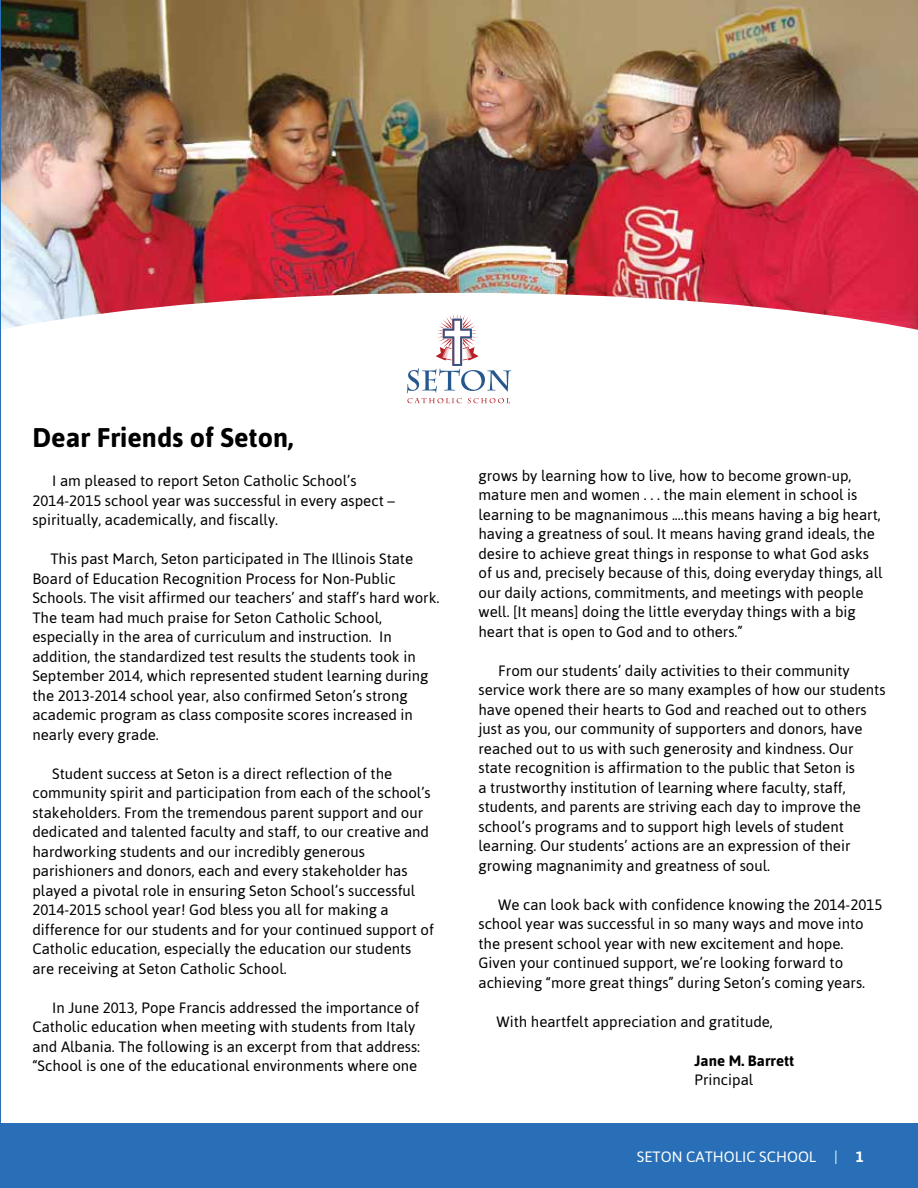
<style>
.page{position:relative;width:918px;height:1188px;background:#fff}
.page>*{position:absolute;margin:0;border:0;box-sizing:border-box;transform-origin:0 0}
.t1{font:700 27px "Asap";color:#000101}
.t2{font:15px/19.5px "Asap";color:#000101}
.t3{font:15px "Asap";color:#fff}
.t4{font:700 15px "Asap";color:#000101}
.s1{font-weight:700}
</style>
<div class="page">
<img style="left:1px;top:0;width:917px;height:293px">
<svg style="left:1px;top:293px;width:917px;height:37px"></svg>
<hr style="left:0;top:0;width:1px;height:1169px;background:#286fb7">
<div style="left:0;top:1123px;width:918px;height:65px;background:#286fb7"></div>
<svg style="left:407px;top:314px;width:104px;height:90px"></svg>
<h1 class="t1" style="left:32px;top:422px;width:263px">Dear Friends of Seton,</h1>
<p class="t2" style="left:32px;top:471px;width:364px;text-indent:20px">I am pleased to report Seton Catholic School’s<br>2014-2015 school year was successful in every aspect – spiritually, academically, and fiscally.</p>
<p class="t2" style="left:32px;top:549px;width:409px;text-indent:18px">This past March, Seton participated in The Illinois State Board of Education Recognition Process for Non-Public Schools. The visit affirmed our teachers’ and staff’s hard work.<br>The team had much praise for Seton Catholic School, especially in the area of curriculum and instruction. In addition, the standardized test results the students took in September 2014, which represented student learning during the 2013-2014 school year, also confirmed Seton’s strong academic program as class composite scores increased in nearly every grade.</p>
<p class="t2" style="left:32px;top:764px;width:403px;text-indent:20px">Student success at Seton is a direct reflection of the community spirit and participation from each of the school’s stakeholders. From the tremendous parent support and our dedicated and talented faculty and staff, to our creative and hardworking students and our incredibly generous parishioners and donors, each and every stakeholder has played a pivotal role in ensuring Seton School’s successful 2014-2015 school year! God bless you all for making a difference for our students and for your continued support of Catholic education, especially the education our students are receiving at Seton Catholic School.</p>
<p class="t2" style="left:32px;top:998px;width:389px;text-indent:20px">In June 2013, Pope Francis addressed the importance of Catholic education when meeting with students from Italy and Albania. The following is an excerpt from that address: “School is one of the educational environments where one</p>
<p class="t2" style="left:478px;top:466px;width:406px">grows by learning how to live, how to become grown-up, mature men and women . . . the main element in school is learning to be magnanimous ....this means having a big heart, having a greatness of soul. It means having grand ideals, the desire to achieve great things in response to what God asks of us and, precisely because of this, doing everyday things, all our daily actions, commitments, and meetings with people well. [It means] doing the little everyday things with a big heart that is open to God and to others.”</p>
<p class="t2" style="left:478px;top:661px;width:409px;text-indent:20px">From our students’ daily activities to their community service work there are so many examples of how our students have opened their hearts to God and reached out to others just as you, our community of supporters and donors, have reached out to us with such generosity and kindness. Our state recognition is affirmation to the public that Seton is<br>a trustworthy institution of learning where faculty, staff, students, and parents are striving each day to improve the school’s programs and to support high levels of student learning. Our students’ actions are an expression of their growing magnanimity and greatness of soul.</p>
<p class="t2" style="left:478px;top:895px;width:406px;text-indent:20px">We can look back with confidence knowing the 2014-2015 school year was successful in so many ways and move into the present school year with new excitement and hope.<br>Given your continued support, we’re looking forward to achieving “more great things” during Seton’s coming years.</p>
<p class="t2" style="left:496px;top:1012px;width:278px">With heartfelt appreciation and gratitude,</p>
<p class="t4" style="left:694px;top:1052px;width:101px">Jane M. Barrett</p>
<p class="t2" style="left:694px;top:1070px;width:60px">Principal</p>
<p class="t3" style="left:637px;top:1148px;width:229px">SETON CATHOLIC SCHOOL | <span class="s1">1</span></p>
</div>
